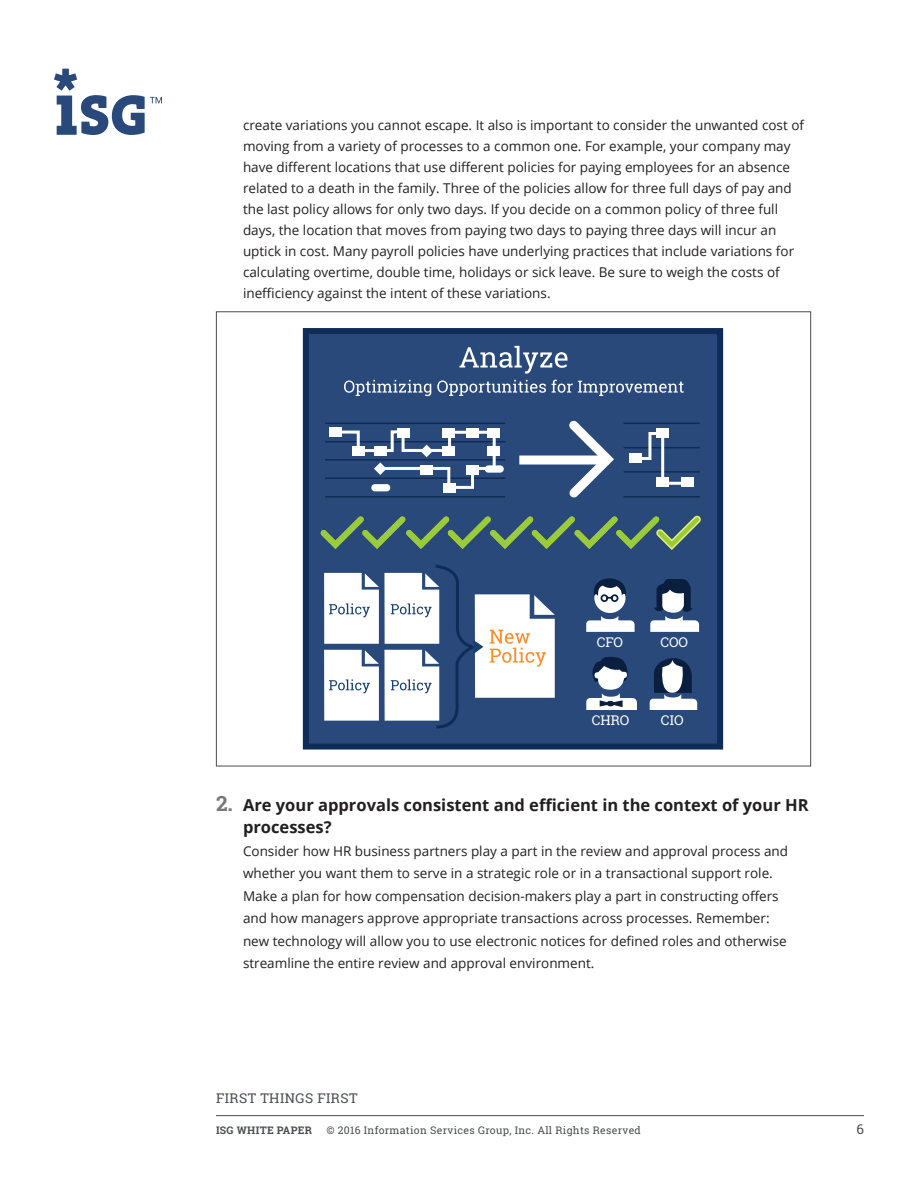
<style>
.page{position:relative;width:918px;height:1188px;background:#fff}
.page>*{position:absolute;margin:0;border:0;box-sizing:border-box;transform-origin:0 0}
.t1{font:700 16.5px/22.5px "Open Sans";color:#231f20}
.t2{font:13.5px/21px "Open Sans";color:#231f20}
.t3{font:13.5px "Roboto Slab";letter-spacing:.03em;color:#494c50}
.About_the_Author-tit{font:13.5px "Roboto Slab";color:#fff}
.t4{font:10.5px "Roboto Slab";letter-spacing:.03em;color:#494c50}
.t5{font:700 10.5px "Roboto Slab";letter-spacing:.03em;color:#494c50}
.s1{font-family:"Roboto Slab";font-size:21px;color:#76797a}
</style>
<div class="page">
<hr style="left:216px;top:1115px;width:648px;height:1px;background:#494c50">
<svg style="left:54px;top:69px;width:108px;height:66px"></svg>
<div style="left:303px;top:328px;width:420px;height:422px;background:#29497b;border:6px solid #0f2b57"></div>
<svg style="left:650px;top:658px;width:47px;height:52px"></svg>
<svg style="left:586px;top:657px;width:51px;height:53px"></svg>
<svg style="left:650px;top:579px;width:49px;height:53px"></svg>
<hr style="left:325px;top:423px;width:180px;height:1px;background:#0f2b57">
<hr style="left:325px;top:441px;width:180px;height:1px;background:#0f2b57">
<hr style="left:325px;top:459px;width:180px;height:2px;background:#0f2b57">
<hr style="left:325px;top:477px;width:180px;height:2px;background:#0f2b57">
<hr style="left:325px;top:496px;width:180px;height:2px;background:#0f2b57">
<hr style="left:624px;top:423px;width:76px;height:1px;background:#0f2b57">
<hr style="left:624px;top:447px;width:76px;height:1px;background:#0f2b57">
<hr style="left:624px;top:471px;width:76px;height:2px;background:#0f2b57">
<hr style="left:624px;top:496px;width:76px;height:2px;background:#0f2b57">
<div style="left:329px;top:428px;width:12px;height:9px;background:#fff"></div>
<div style="left:488px;top:446px;width:12px;height:9px;background:#fff"></div>
<div style="left:443px;top:428px;width:12px;height:10px;background:#fff"></div>
<div style="left:467px;top:428px;width:12px;height:10px;background:#fff"></div>
<div style="left:398px;top:428px;width:12px;height:10px;background:#fff"></div>
<div style="left:443px;top:483px;width:13px;height:9px;background:#fff"></div>
<div style="left:488px;top:428px;width:12px;height:10px;background:#fff"></div>
<div style="left:657px;top:428px;width:12px;height:10px;background:#fff"></div>
<div style="left:657px;top:478px;width:12px;height:9px;background:#fff"></div>
<div style="left:682px;top:478px;width:12px;height:9px;background:#fff"></div>
<div style="left:629px;top:454px;width:13px;height:9px;background:#fff"></div>
<div style="left:371px;top:484px;width:19px;height:7px;background:#fff;border-radius:4px"></div>
<div style="left:485px;top:465px;width:19px;height:8px;background:#fff;border-radius:4px"></div>
<svg style="left:333px;top:429px;width:164px;height:61px"></svg>
<svg style="left:636px;top:431px;width:53px;height:55px"></svg>
<svg style="left:320px;top:515px;width:381px;height:35px"></svg>
<svg style="left:586px;top:616px;width:49px;height:16px"></svg>
<div style="left:594px;top:583px;width:32px;height:30px;background:#fff;border-radius:50%"></div>
<svg style="left:593px;top:578px;width:33px;height:25px"></svg>
<div style="left:519px;top:456px;width:90px;height:9px;background:#fff"></div>
<svg style="left:561px;top:420px;width:53px;height:78px"></svg>
<svg style="left:459px;top:346px;width:108px;height:28px"></svg>
<svg style="left:344px;top:380px;width:87px;height:16px"></svg>
<svg style="left:437px;top:380px;width:109px;height:16px"></svg>
<svg style="left:552px;top:380px;width:132px;height:16px"></svg>
<svg style="left:324px;top:564px;width:231px;height:165px"></svg>
<p class="t2" style="left:243px;top:114px;width:563px">create variations you cannot escape. It also is important to consider the unwanted cost of moving from a variety of processes to a common one. For example, your company may have different locations that use different policies for paying employees for an absence related to a death in the family. Three of the policies allow for three full days of pay and the last policy allows for only two days. If you decide on a common policy of three full days, the location that moves from paying two days to paying three days will incur an uptick in cost. Many payroll policies have underlying practices that include variations for calculating overtime, double time, holidays or sick leave. Be sure to weigh the costs of inefficiency against the intent of these variations.</p>
<p class="About_the_Author-tit" style="left:597px;top:632px;width:28px">CFO</p>
<p class="About_the_Author-tit" style="left:592px;top:710px;width:39px">CHRO</p>
<p class="About_the_Author-tit" style="left:660px;top:632px;width:29px">COO</p>
<p class="About_the_Author-tit" style="left:661px;top:710px;width:24px">CIO</p>
<p class="t1" style="left:243px;top:793px;width:567px;text-indent:-27px"><span class="s1">2.</span> Are your approvals consistent and efficient in the context of your HR processes?</p>
<p class="t2" style="left:243px;top:839px;width:547px;line-height:22.5px">Consider how HR business partners play a part in the review and approval process and whether you want them to serve in a strategic role or in a transactional support role.<br>Make a plan for how compensation decision-makers play a part in constructing offers and how managers approve appropriate transactions across processes. Remember: new technology will allow you to use electronic notices for defined roles and otherwise streamline the entire review and approval environment.</p>
<p class="t3" style="left:216px;top:1088px;width:143px">FIRST THINGS FIRST</p>
<p class="t5" style="left:216px;top:1123px;width:98px">ISG WHITE PAPER</p>
<p class="t4" style="left:326px;top:1123px;width:316px">© 2016 Information Services Group, Inc. All Rights Reserved</p>
<p class="t3" style="left:856px;top:1120px;width:9px">6</p>
</div>
